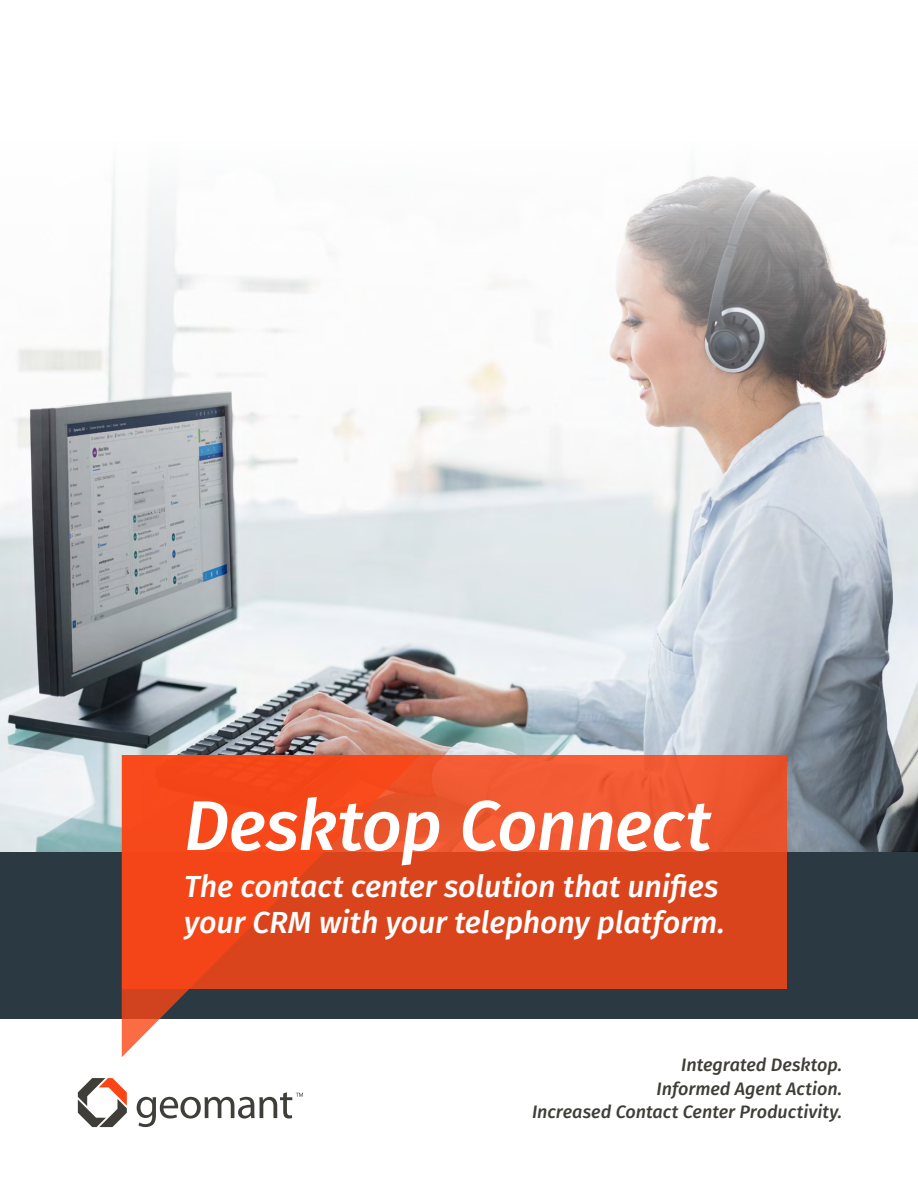
<style>
.page{position:relative;width:918px;height:1188px;background:#fff}
.page>*{position:absolute;margin:0;border:0;box-sizing:border-box;transform-origin:0 0}
.t1{font:italic 500 70.35px "Fira Sans";letter-spacing:-.015em;color:#fff}
.t2{font:italic 500 30.45px/36.6px "Fira Sans";letter-spacing:-.005em;color:#fff}
.t3{font:italic 500 18px/23.9px "Fira Sans";letter-spacing:-.005em;color:#3f3e38;text-align:right}
</style>
<div class="page">
<div style="left:0;top:141px;width:918px;height:878px;background:#2b3a42"></div>
<img style="left:0;top:141px;width:918px;height:711px">
<svg style="left:78px;top:1078px;width:49px;height:49px"></svg>
<svg style="left:137px;top:1092px;width:166px;height:35px"></svg>
<svg style="left:122px;top:988px;width:298px;height:69px"></svg>
<svg style="left:122px;top:755px;width:664px;height:233px;background:#e64920"></svg>
<h1 class="t1" style="left:184px;top:776px;width:529px">Desktop Connect</h1>
<h2 class="t2" style="left:184px;top:868px;width:542px">The contact center solution that unifies your CRM with your telephony platform.</h2>
<p class="t3" style="left:532px;top:1053px;width:312px">Integrated Desktop.<br>Informed Agent Action.<br>Increased Contact Center Productivity.</p>
</div>
